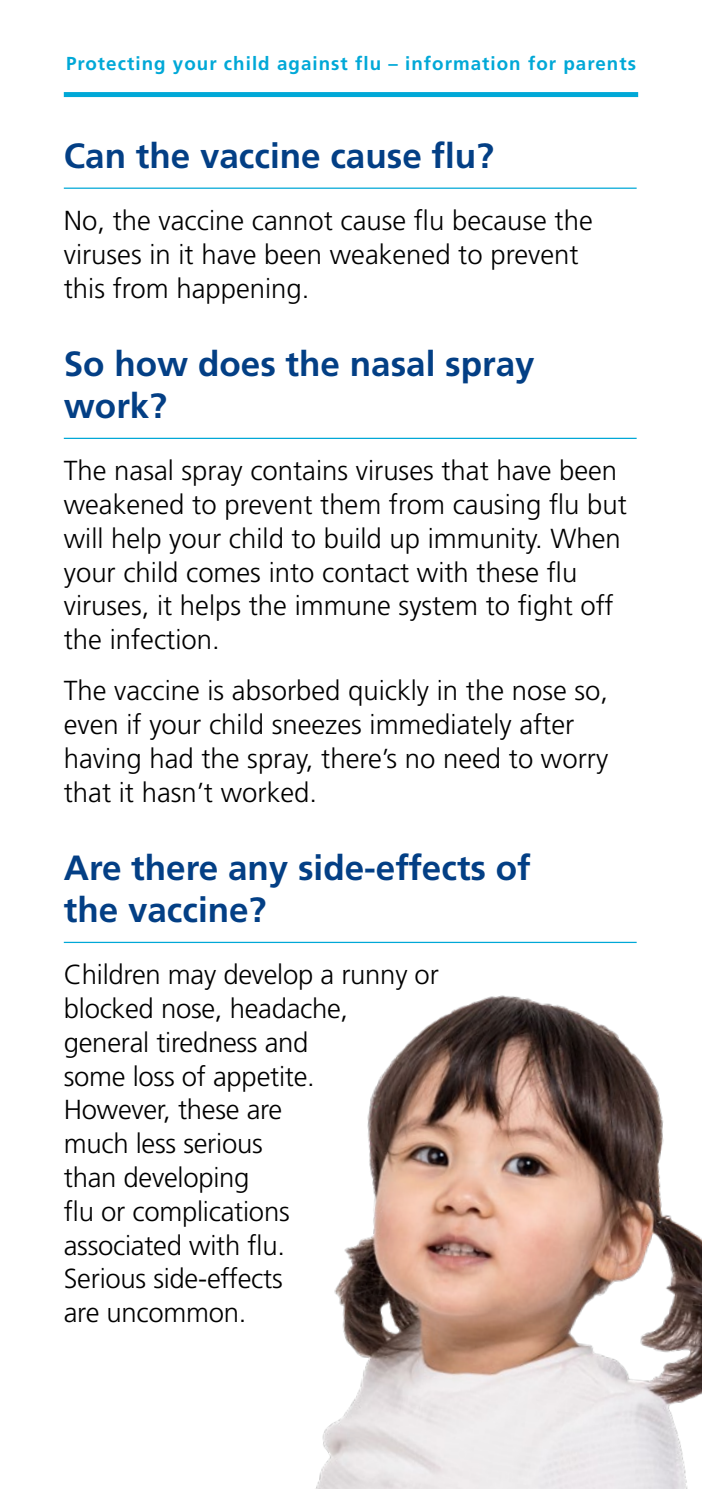
<style>
.page{position:relative;width:702px;height:1489px;background:#fff}
.page>*{position:absolute;margin:0;border:0;box-sizing:border-box;transform-origin:0 0}
.Header_01{font:700 35px/42.5px "Frutiger";color:#033f85}
.t1{font:300 27.5px/33.8px "Frutiger";color:#000}
.t2{font:700 18.75px "Frutiger";letter-spacing:.055em;color:#00a8d7}
</style>
<div class="page">
<div style="left:64px;top:92px;width:574px;height:5px;background:#00a8d7"></div>
<hr style="left:64px;top:187px;width:572px;height:2px;background:#00a8d7">
<hr style="left:64px;top:438px;width:572px;height:1px;background:#00a8d7">
<hr style="left:64px;top:941px;width:572px;height:2px;background:#00a8d7">
<img style="left:185px;top:941px;width:517px;height:547px">
<p class="t2" style="left:66px;top:52px;width:571px">Protecting your child against flu – information for parents</p>
<p class="Header_01" style="left:64px;top:135px;width:431px">Can the vaccine cause flu?</p>
<p class="t1" style="left:64px;top:204px;width:530px">No, the vaccine cannot cause flu because the viruses in it have been weakened to prevent this from happening.</p>
<p class="Header_01" style="left:64px;top:342px;width:472px">So how does the nasal spray work?</p>
<p class="t1" style="left:64px;top:454px;width:564px">The nasal spray contains viruses that have been weakened to prevent them from causing flu but will help your child to build up immunity. When your child comes into contact with these flu viruses, it helps the immune system to fight off the infection.</p>
<p class="t1" style="left:64px;top:674px;width:546px">The vaccine is absorbed quickly in the nose so, even if your child sneezes immediately after having had the spray, there’s no need to worry that it hasn’t worked.</p>
<p class="Header_01" style="left:64px;top:846px;width:468px">Are there any side-effects of the vaccine?</p>
<p class="t1" style="left:64px;top:958px;width:376px">Children may develop a runny or blocked nose, headache, general tiredness and<br>some loss of appetite.<br>However, these are<br>much less serious<br>than developing<br>flu or complications<br>associated with flu.<br>Serious side-effects<br>are uncommon.</p>
</div>
